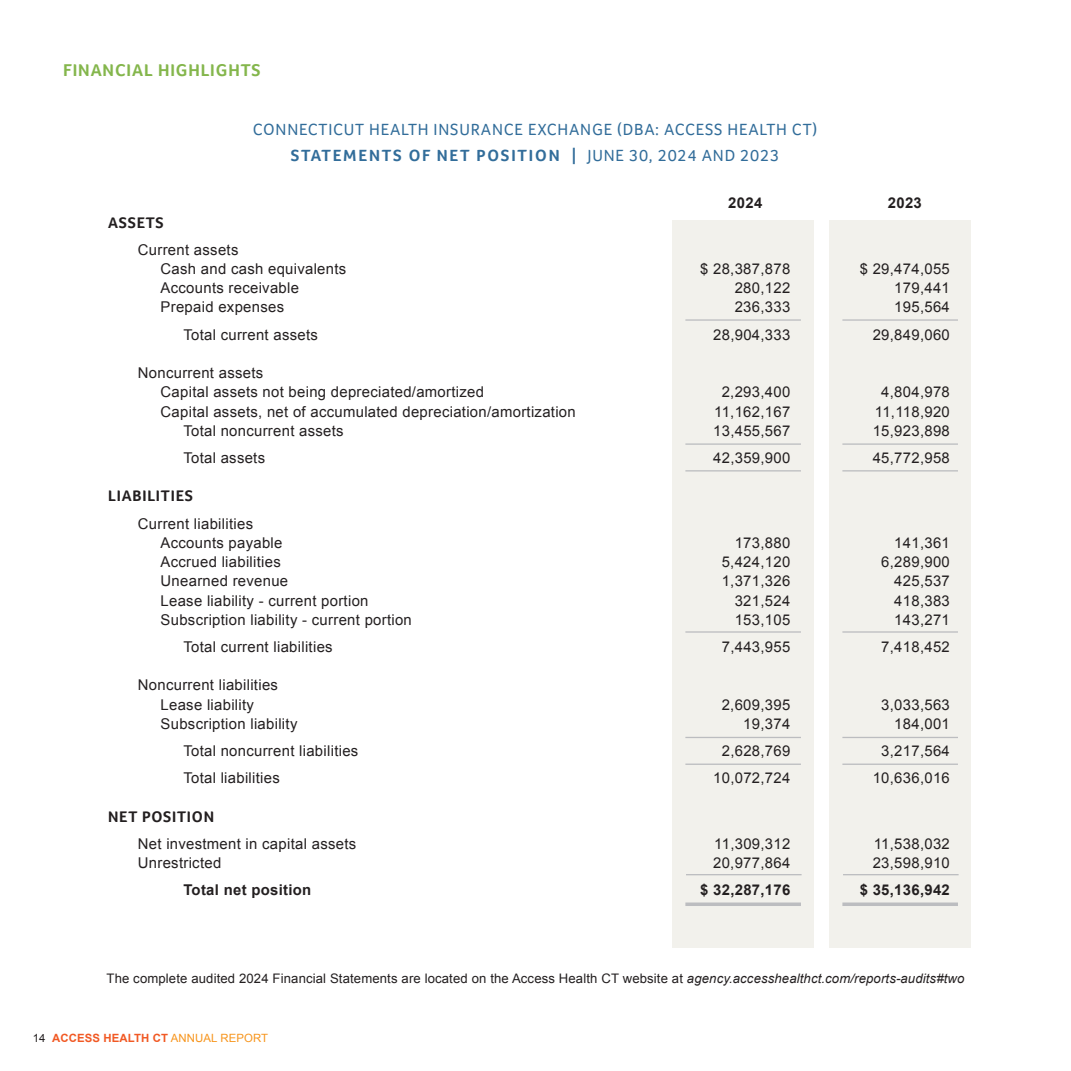
<style>
.page{position:relative;width:1071px;height:1071px;background:#fff}
.page>*{position:absolute;margin:0;border:0;box-sizing:border-box;transform-origin:0 0}
.t1{font:700 17.5px "Foco";letter-spacing:.05em;color:#84b64c}
.t2{font:16.62px "Foco";letter-spacing:.05em;color:#326d9a}
.t3{font:700 16.62px "Foco";letter-spacing:.11em;color:#326d9a}
.t4{font:700 15.75px "Foco";letter-spacing:.05em;color:#231f20}
.t5{font:14.88px "Arial";letter-spacing:.02em;color:#231f20}
.t6{font:700 14.88px "Arial";letter-spacing:.02em;color:#231f20}
.t7{font:13.12px "Arial";letter-spacing:.01em;color:#231f20}
.t8{font:700 11.38px "Arial";letter-spacing:.01em;color:#f15924}
.s1{font-weight:400}
.s2{font-style:italic}
.s3{font-weight:400;color:#231f20}
.s4{font-weight:400;color:#f7951d}
</style>
<div class="page">
<div style="left:673px;top:221px;width:141px;height:727px;background:#f2f1ec"></div>
<div style="left:830px;top:221px;width:141px;height:727px;background:#f2f1ec"></div>
<hr style="left:685px;top:319px;width:116px;height:2px;background:#bcbdc0">
<hr style="left:685px;top:443px;width:116px;height:2px;background:#bcbdc0">
<hr style="left:685px;top:737px;width:116px;height:1px;background:#bcbdc0">
<hr style="left:685px;top:470px;width:116px;height:2px;background:#bcbdc0">
<hr style="left:685px;top:764px;width:116px;height:1px;background:#bcbdc0">
<hr style="left:685px;top:903px;width:116px;height:3px;background:#bcbdc0">
<hr style="left:685px;top:631px;width:116px;height:2px;background:#bcbdc0">
<hr style="left:686px;top:874px;width:116px;height:1px;background:#bcbdc0">
<hr style="left:842px;top:319px;width:116px;height:2px;background:#bcbdc0">
<hr style="left:842px;top:443px;width:116px;height:2px;background:#bcbdc0">
<hr style="left:842px;top:737px;width:116px;height:1px;background:#bcbdc0">
<hr style="left:842px;top:470px;width:116px;height:2px;background:#bcbdc0">
<hr style="left:842px;top:764px;width:116px;height:1px;background:#bcbdc0">
<hr style="left:842px;top:903px;width:116px;height:3px;background:#bcbdc0">
<hr style="left:842px;top:631px;width:116px;height:2px;background:#bcbdc0">
<hr style="left:843px;top:874px;width:116px;height:1px;background:#bcbdc0">
<p class="t1" style="left:63px;top:58px;width:199px">FINANCIAL HIGHLIGHTS</p>
<p class="t2" style="left:253px;top:119px;width:566px">CONNECTICUT HEALTH INSURANCE EXCHANGE (DBA: ACCESS HEALTH CT)</p>
<p class="t3" style="left:291px;top:145px;width:490px">STATEMENTS OF NET POSITION | <span class="s1">JUNE 30, 2024 AND 2023</span></p>
<p class="t6" style="left:728px;top:193px;width:35px">2024</p>
<p class="t6" style="left:888px;top:193px;width:35px">2023</p>
<p class="t4" style="left:108px;top:212px;width:57px">ASSETS</p>
<p class="t5" style="left:138px;top:240px;width:102px">Current assets</p>
<p class="t5" style="left:161px;top:259px;width:187px">Cash and cash equivalents</p>
<p class="t5" style="left:700px;top:259px;width:92px">$ 28,387,878</p>
<p class="t5" style="left:860px;top:259px;width:92px">$ 29,474,055</p>
<p class="t5" style="left:161px;top:278px;width:140px">Accounts receivable</p>
<p class="t5" style="left:735px;top:278px;width:57px">280,122</p>
<p class="t5" style="left:894px;top:278px;width:57px">179,441</p>
<p class="t5" style="left:161px;top:297px;width:125px">Prepaid expenses</p>
<p class="t5" style="left:735px;top:297px;width:57px">236,333</p>
<p class="t5" style="left:894px;top:297px;width:57px">195,564</p>
<p class="t5" style="left:183px;top:325px;width:136px">Total current assets</p>
<p class="t5" style="left:713px;top:325px;width:79px">28,904,333</p>
<p class="t5" style="left:873px;top:325px;width:79px">29,849,060</p>
<p class="t5" style="left:138px;top:363px;width:127px">Noncurrent assets</p>
<p class="t5" style="left:161px;top:382px;width:325px">Capital assets not being depreciated/amortized</p>
<p class="t5" style="left:722px;top:382px;width:70px">2,293,400</p>
<p class="t5" style="left:881px;top:382px;width:70px">4,804,978</p>
<p class="t5" style="left:161px;top:402px;width:417px">Capital assets, net of accumulated depreciation/amortization</p>
<p class="t5" style="left:714px;top:402px;width:78px">11,162,167</p>
<p class="t5" style="left:875px;top:402px;width:76px">11,118,920</p>
<p class="t5" style="left:183px;top:421px;width:162px">Total noncurrent assets</p>
<p class="t5" style="left:713px;top:421px;width:79px">13,455,567</p>
<p class="t5" style="left:873px;top:421px;width:79px">15,923,898</p>
<p class="t5" style="left:183px;top:448px;width:83px">Total assets</p>
<p class="t5" style="left:713px;top:448px;width:79px">42,359,900</p>
<p class="t5" style="left:873px;top:448px;width:79px">45,772,958</p>
<p class="t4" style="left:108px;top:486px;width:86px">LIABILITIES</p>
<p class="t5" style="left:138px;top:514px;width:117px">Current liabilities</p>
<p class="t5" style="left:161px;top:533px;width:123px">Accounts payable</p>
<p class="t5" style="left:735px;top:533px;width:57px">173,880</p>
<p class="t5" style="left:894px;top:533px;width:57px">141,361</p>
<p class="t5" style="left:161px;top:552px;width:122px">Accrued liabilities</p>
<p class="t5" style="left:722px;top:552px;width:70px">5,424,120</p>
<p class="t5" style="left:881px;top:552px;width:70px">6,289,900</p>
<p class="t5" style="left:161px;top:571px;width:129px">Unearned revenue</p>
<p class="t5" style="left:722px;top:571px;width:70px">1,371,326</p>
<p class="t5" style="left:894px;top:571px;width:57px">425,537</p>
<p class="t5" style="left:161px;top:591px;width:209px">Lease liability - current portion</p>
<p class="t5" style="left:735px;top:591px;width:57px">321,524</p>
<p class="t5" style="left:894px;top:591px;width:57px">418,383</p>
<p class="t5" style="left:161px;top:610px;width:253px">Subscription liability - current portion</p>
<p class="t5" style="left:735px;top:610px;width:57px">153,105</p>
<p class="t5" style="left:894px;top:610px;width:57px">143,271</p>
<p class="t5" style="left:183px;top:637px;width:151px">Total current liabilities</p>
<p class="t5" style="left:722px;top:637px;width:70px">7,443,955</p>
<p class="t5" style="left:881px;top:637px;width:70px">7,418,452</p>
<p class="t5" style="left:138px;top:675px;width:142px">Noncurrent liabilities</p>
<p class="t5" style="left:161px;top:695px;width:95px">Lease liability</p>
<p class="t5" style="left:722px;top:695px;width:70px">2,609,395</p>
<p class="t5" style="left:881px;top:695px;width:70px">3,033,563</p>
<p class="t5" style="left:161px;top:714px;width:138px">Subscription liability</p>
<p class="t5" style="left:743px;top:714px;width:48px">19,374</p>
<p class="t5" style="left:894px;top:714px;width:57px">184,001</p>
<p class="t5" style="left:183px;top:741px;width:177px">Total noncurrent liabilities</p>
<p class="t5" style="left:722px;top:741px;width:70px">2,628,769</p>
<p class="t5" style="left:881px;top:741px;width:70px">3,217,564</p>
<p class="t5" style="left:183px;top:768px;width:98px">Total liabilities</p>
<p class="t5" style="left:713px;top:768px;width:79px">10,072,724</p>
<p class="t5" style="left:873px;top:768px;width:79px">10,636,016</p>
<p class="t4" style="left:108px;top:806px;width:107px">NET POSITION</p>
<p class="t5" style="left:138px;top:834px;width:220px">Net investment in capital assets</p>
<p class="t5" style="left:714px;top:834px;width:78px">11,309,312</p>
<p class="t5" style="left:874px;top:834px;width:78px">11,538,032</p>
<p class="t5" style="left:138px;top:853px;width:85px">Unrestricted</p>
<p class="t5" style="left:713px;top:853px;width:79px">20,977,864</p>
<p class="t5" style="left:873px;top:853px;width:79px">23,598,910</p>
<p class="t6" style="left:183px;top:880px;width:129px">Total net position</p>
<p class="t6" style="left:700px;top:880px;width:92px">$ 32,287,176</p>
<p class="t6" style="left:860px;top:880px;width:92px">$ 35,136,942</p>
<p class="t7" style="left:107px;top:970px;width:859px">The complete audited 2024 Financial Statements are located on the Access Health CT website at <span class="s2">agency.accesshealthct.com/reports-audits#two</span></p>
<p class="t8" style="left:33px;top:1030px;width:237px"><span class="s3">14</span> ACCESS HEALTH CT <span class="s4">ANNUAL REPORT</span></p>
</div>
